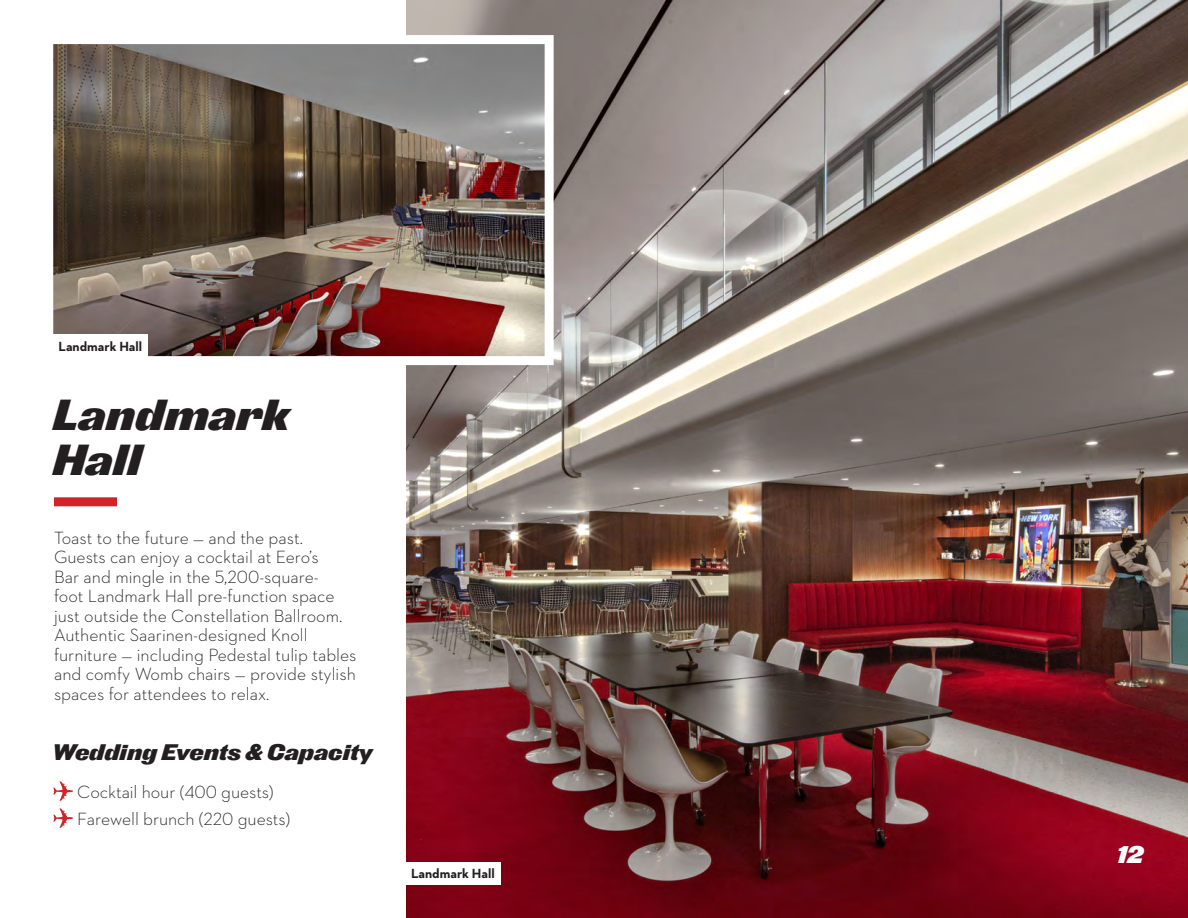
<style>
.page{position:relative;width:1188px;height:918px;background:#fff}
.page>*{position:absolute;margin:0;border:0;box-sizing:border-box;transform-origin:0 0}
.t1{font:40.5px "Flight Center Gothic";color:#231f20}
.t2{font:22.5px "Flight Center Gothic";color:#fff}
.t3{font:21px "Flight Center Gothic";color:#231f20}
.t4{font:300 18px/19.5px "Neutraface 2 Text";color:#231f20}
.t5{font:700 13.5px "Neutraface 2 Text";color:#231f20}
</style>
<div class="page">
<img style="left:407px;top:0;width:781px;height:918px">
<div style="left:54px;top:497px;width:63px;height:9px;background:#d1232a"></div>
<svg style="left:53px;top:781px;width:20px;height:20px"></svg>
<svg style="left:53px;top:808px;width:20px;height:20px"></svg>
<div style="left:405px;top:862px;width:96px;height:22px;background:#fff"></div>
<img style="left:54px;top:45px;width:490px;height:310px">
<div style="left:44px;top:35px;width:510px;height:330px;border:9px solid #fff"></div>
<div style="left:52px;top:334px;width:96px;height:23px;background:#fff"></div>
<p class="t5" style="left:58px;top:338px;width:85px">Landmark Hall</p>
<p class="t1" style="left:54px;top:386px;width:238px">Landmark</p>
<p class="t1" style="left:54px;top:431px;width:90px">Hall</p>
<p class="t4" style="left:54px;top:528px;width:304px">Toast to the future — and the past.<br>Guests can enjoy a cocktail at Eero’s<br>Bar and mingle in the 5,200-square-<br>foot Landmark Hall pre-function space just outside the Constellation Ballroom.<br>Authentic Saarinen-designed Knoll furniture — including Pedestal tulip tables and comfy Womb chairs — provide stylish spaces for attendees to relax.</p>
<p class="t3" style="left:53px;top:738px;width:321px">Wedding Events &amp; Capacity</p>
<p class="t4" style="left:77px;top:778px;width:214px;line-height:27px">Cocktail hour (400 guests)<br>Farewell brunch (220 guests)</p>
<p class="t5" style="left:411px;top:865px;width:85px">Landmark Hall</p>
<p class="t2" style="left:1118px;top:839px;width:28px">12</p>
</div>
